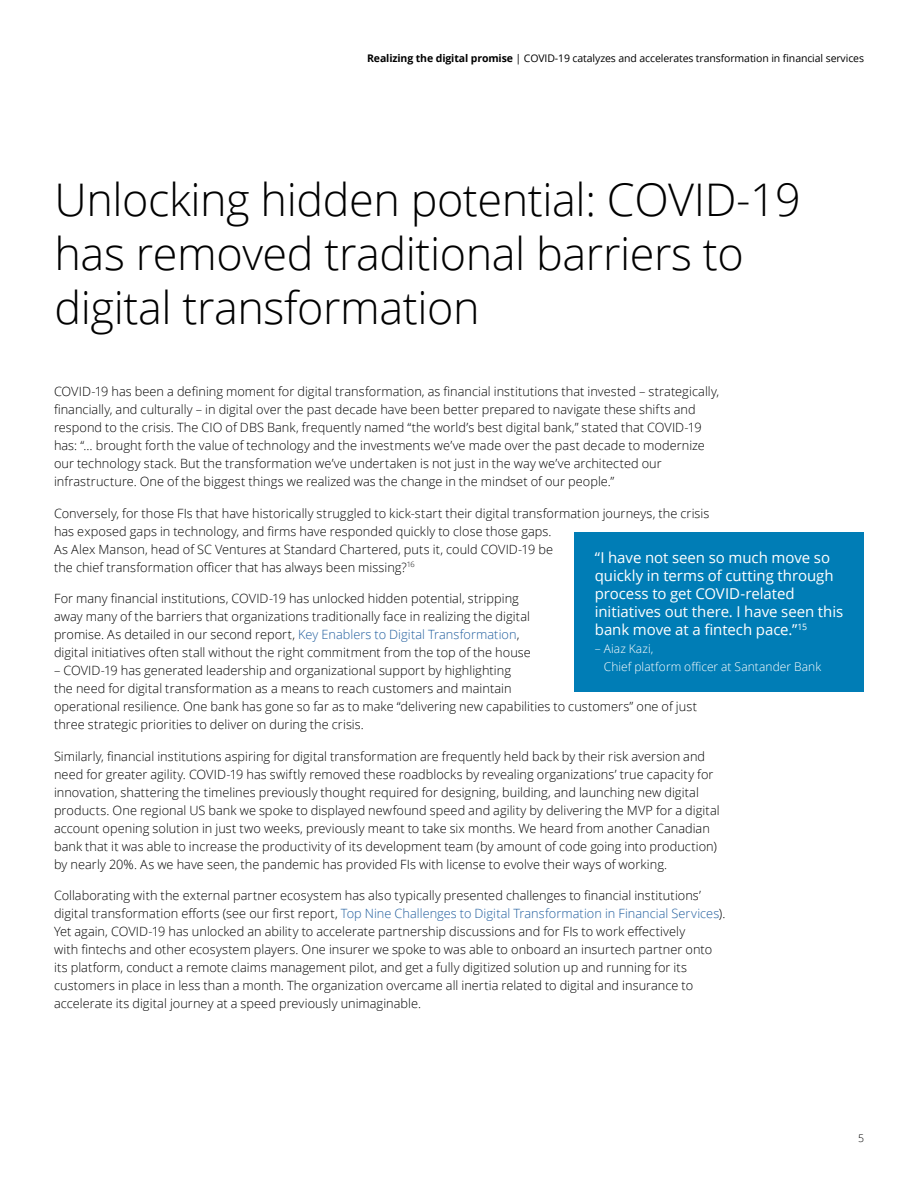
<style>
.page{position:relative;width:918px;height:1188px;background:#fff}
.page>*{position:absolute;margin:0;border:0;box-sizing:border-box;transform-origin:0 0}
.t1{font:300 45px/54px "Open Sans";letter-spacing:-.01em;color:#000}
.t2{font:15px/18px "Open Sans";letter-spacing:-.005em;color:#fff}
.t3{font:300 12.75px/18px "Open Sans";letter-spacing:.005em;color:#000}
.t4{font:300 12px/18px "Open Sans";letter-spacing:.005em;color:#fff}
.t5{font:10.5px "Open Sans";letter-spacing:-.01em;color:#000}
.t6{font:300 10.5px "Open Sans";color:#000}
.s1{font-weight:700}
.s2{color:#215e9e}
</style>
<div class="page">
<div style="left:575px;top:532px;width:289px;height:160px;background:#007db6"></div>
<p class="t5" style="left:367px;top:51px;width:498px"><span class="s1">Realizing the digital promise</span> | COVID-19 catalyzes and accelerates transformation in financial services</p>
<h1 class="t1" style="left:55px;top:171px;width:748px">Unlocking hidden potential: COVID-19 has removed traditional barriers to digital transformation</h1>
<p class="t3" style="left:54px;top:382px;width:667px">COVID-19 has been a defining moment for digital transformation, as financial institutions that invested – strategically, financially, and culturally – in digital over the past decade have been better prepared to navigate these shifts and respond to the crisis. The CIO of DBS Bank, frequently named “the world’s best digital bank,” stated that COVID-19 has: “… brought forth the value of technology and the investments we’ve made over the past decade to modernize our technology stack. But the transformation we’ve undertaken is not just in the way we’ve architected our infrastructure. One of the biggest things we realized was the change in the mindset of our people.”</p>
<p class="t3" style="left:54px;top:504px;width:657px">Conversely, for those FIs that have historically struggled to kick-start their digital transformation journeys, the crisis has exposed gaps in technology, and firms have responded quickly to close those gaps.<br>As Alex Manson, head of SC Ventures at Standard Chartered, puts it, could COVID-19 be<br>the chief transformation officer that has always been missing?<sup>16</sup></p>
<p class="t3" style="left:54px;top:589px;width:478px">For many financial institutions, COVID-19 has unlocked hidden potential, stripping away many of the barriers that organizations traditionally face in realizing the digital promise. As detailed in our second report, <span class="s2">Key Enablers to Digital Transformation</span>, digital initiatives often stall without the right commitment from the top of the house</p>
<p class="t3" style="left:54px;top:661px;width:644px">– COVID-19 has generated leadership and organizational support by highlighting<br>the need for digital transformation as a means to reach customers and maintain<br>operational resilience. One bank has gone so far as to make “delivering new capabilities to customers” one of just three strategic priorities to deliver on during the crisis.</p>
<p class="t3" style="left:54px;top:747px;width:667px">Similarly, financial institutions aspiring for digital transformation are frequently held back by their risk aversion and need for greater agility. COVID-19 has swiftly removed these roadblocks by revealing organizations’ true capacity for innovation, shattering the timelines previously thought required for designing, building, and launching new digital products. One regional US bank we spoke to displayed newfound speed and agility by delivering the MVP for a digital account opening solution in just two weeks, previously meant to take six months. We heard from another Canadian bank that it was able to increase the productivity of its development team (by amount of code going into production) by nearly 20%. As we have seen, the pandemic has provided FIs with license to evolve their ways of working.</p>
<p class="t3" style="left:54px;top:886px;width:673px">Collaborating with the external partner ecosystem has also typically presented challenges to financial institutions’ digital transformation efforts (see our first report, <span class="s2">Top Nine Challenges to Digital Transformation in Financial Services</span>).<br>Yet again, COVID-19 has unlocked an ability to accelerate partnership discussions and for FIs to work effectively<br>with fintechs and other ecosystem players. One insurer we spoke to was able to onboard an insurtech partner onto its platform, conduct a remote claims management pilot, and get a fully digitized solution up and running for its customers in place in less than a month. The organization overcame all inertia related to digital and insurance to accelerate its digital journey at a speed previously unimaginable.</p>
<p class="t2" style="left:595px;top:549px;width:250px">“I have not seen so much move so quickly in terms of cutting through process to get COVID-related initiatives out there. I have seen this bank move at a fintech pace.”<sup>15</sup></p>
<p class="t4" style="left:604px;top:640px;width:219px;text-indent:-9px">– Aiaz Kazi,<br>Chief platform officer at Santander Bank</p>
<p class="t6" style="left:858px;top:1131px;width:7px">5</p>
</div>
